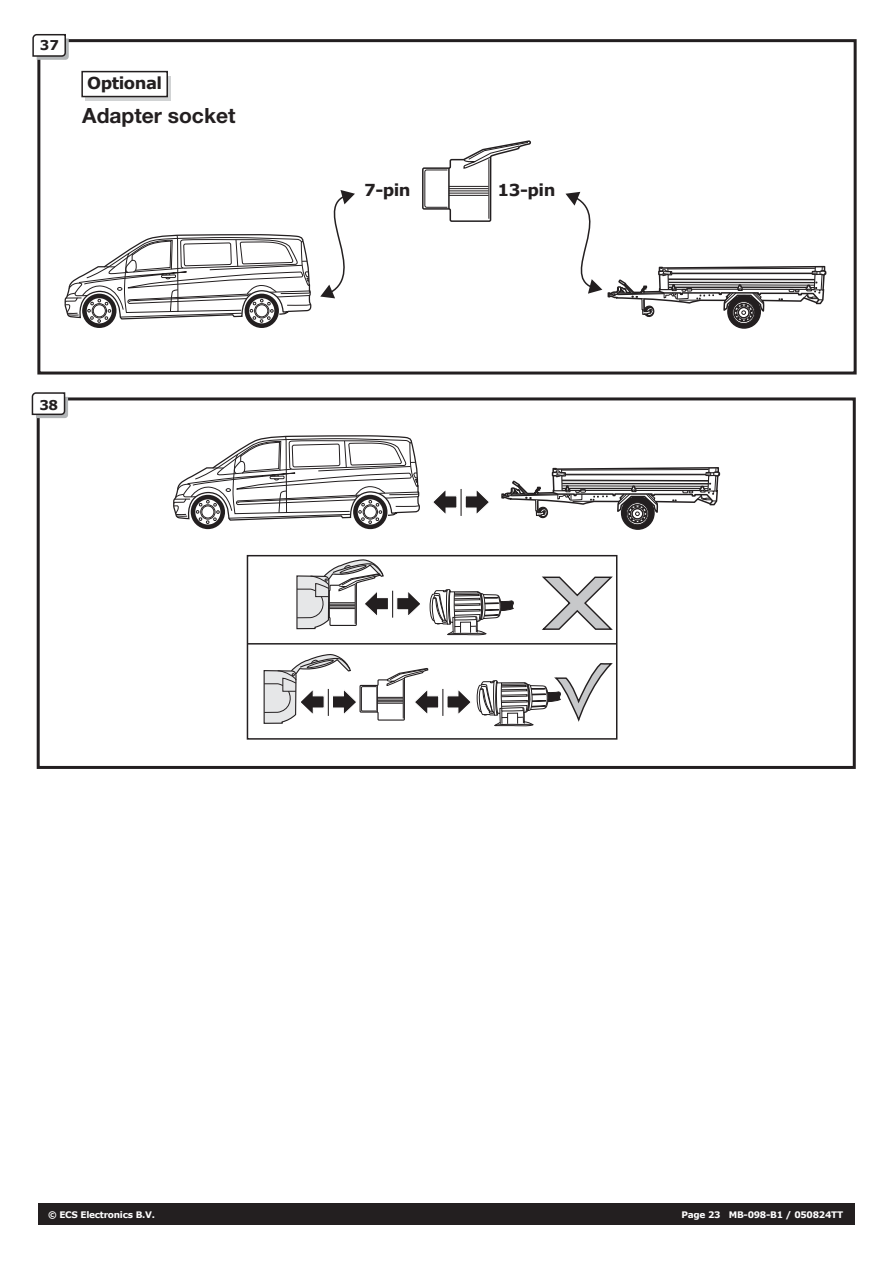
<style>
.page{position:relative;width:893px;height:1263px;background:#fff}
.page>*{position:absolute;margin:0;border:0;box-sizing:border-box;transform-origin:0 0}
.t1{font:700 21px "Helvetica Neue";color:#231f20}
.t2{font:700 16.5px "Verdana";letter-spacing:-.03em;color:#231f20}
.t3{font:700 13.5px "Verdana";color:#231f20}
.t4{font:700 9px "Verdana";letter-spacing:-.03em;color:#fff}
</style>
<div class="page">
<div style="left:38px;top:1203px;width:817px;height:21px;background:#231f20"></div>
<svg style="left:433px;top:489px;width:56px;height:27px"></svg>
<div style="left:247px;top:555px;width:370px;height:185px;border:2px solid #231f20"></div>
<hr style="left:247px;top:643px;width:370px;height:1px;background:#231f20">
<svg style="left:263px;top:559px;width:352px;height:181px"></svg>
<svg style="left:422px;top:140px;width:109px;height:82px"></svg>
<svg style="left:64px;top:190px;width:291px;height:138px"></svg>
<svg style="left:565px;top:191px;width:262px;height:138px"></svg>
<svg style="left:173px;top:435px;width:247px;height:95px"></svg>
<svg style="left:500px;top:374px;width:221px;height:156px"></svg>
<div style="left:37px;top:397px;width:819px;height:372px;border:3px solid #231f20"></div>
<svg style="left:31px;top:392px;width:37px;height:26px"></svg>
<div style="left:37px;top:39px;width:820px;height:335px;border:3px solid #231f20"></div>
<svg style="left:32px;top:34px;width:37px;height:26px"></svg>
<div style="left:86px;top:76px;width:85px;height:25px;background:linear-gradient(to right,#d1d3d4,#d1d3d4)"></div>
<div style="left:81px;top:71px;width:87px;height:26px;background:#fff;border:2px solid #231f20"></div>
<h3 class="t3" style="left:40px;top:36px;width:21px">37</h3>
<h2 class="t2" style="left:87px;top:72px;width:77px">Optional</h2>
<h1 class="t1" style="left:82px;top:99px;width:155px">Adapter socket</h1>
<h3 class="t3" style="left:39px;top:395px;width:20px">38</h3>
<h2 class="t2" style="left:364px;top:179px;width:48px">7-pin</h2>
<h2 class="t2" style="left:498px;top:179px;width:59px">13-pin</h2>
<p class="t4" style="left:48px;top:1208px;width:108px">© ECS Electronics B.V.</p>
<p class="t4" style="left:681px;top:1208px;width:163px">Page 23 MB-098-B1 / 050824TT</p>
</div>
